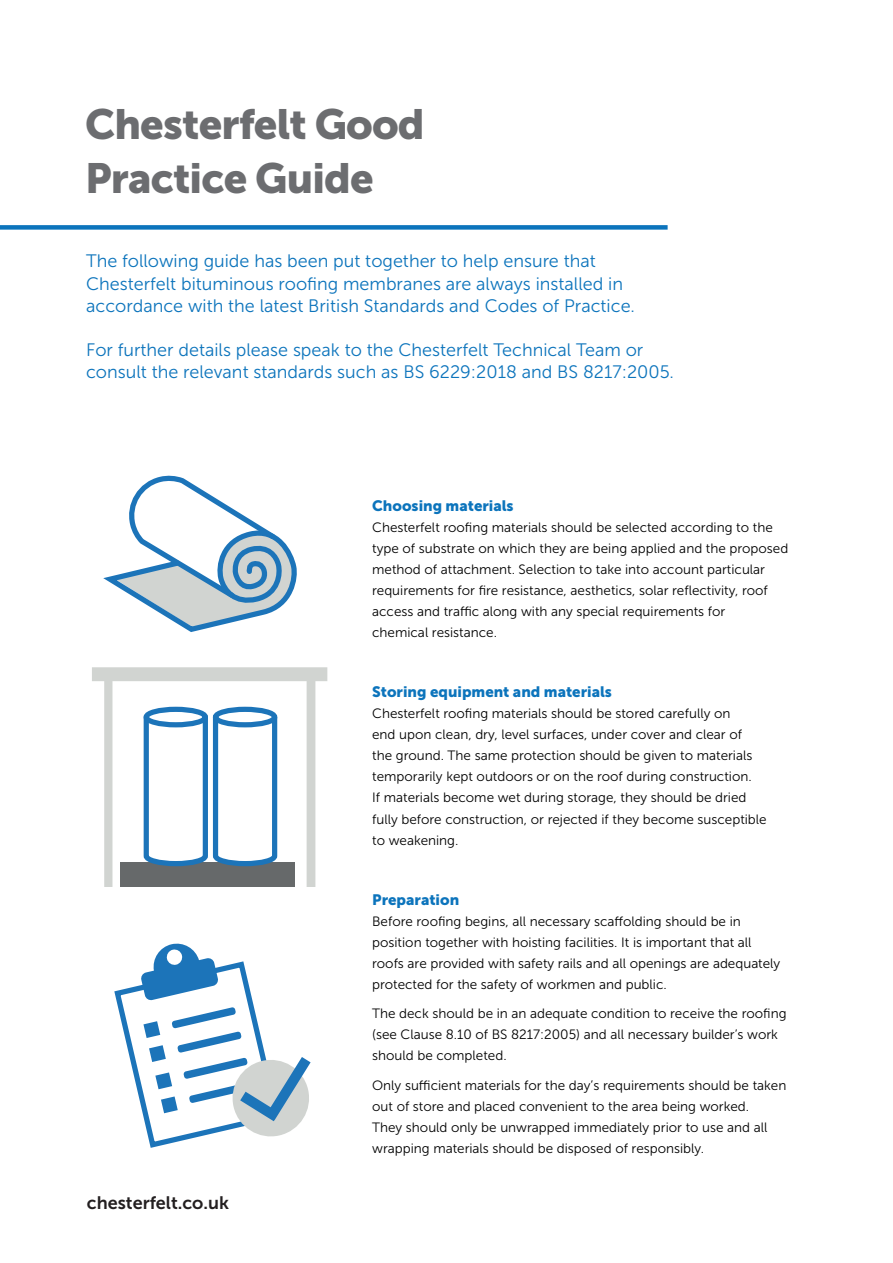
<style>
.page{position:relative;width:893px;height:1263px;background:#fff}
.page>*{position:absolute;margin:0;border:0;box-sizing:border-box;transform-origin:0 0}
.t1{font:42px/54px "Museo Sans 900";letter-spacing:-.02em;color:#6c6d70}
.t2{font:18px/22.4px "Museo Sans 300";color:#0c74bc}
.t3{font:18px "Museo Sans 700";color:#231f20}
.t4{font:15px "Museo Sans 900";color:#0c74bc}
.t5{font:13.5px/21px "Museo Sans 300";color:#000}
</style>
<div class="page">
<div style="left:0;top:225px;width:668px;height:5px;background:#0c74bc"></div>
<svg style="left:103px;top:475px;width:194px;height:157px"></svg>
<svg style="left:92px;top:667px;width:235px;height:220px"></svg>
<div style="left:120px;top:862px;width:175px;height:25px;background:#66696a"></div>
<div style="left:144px;top:707px;width:64px;height:20px;border:5px solid #1c74b9;border-radius:50%"></div>
<div style="left:213px;top:707px;width:64px;height:20px;border:5px solid #1c74b9;border-radius:50%"></div>
<svg style="left:141px;top:712px;width:139px;height:155px"></svg>
<svg style="left:114px;top:943px;width:197px;height:205px"></svg>
<h1 class="t1" style="left:85px;top:97px;width:341px">Chesterfelt Good<br>Practice Guide</h1>
<h2 class="t2" style="left:86px;top:250px;width:550px">The following guide has been put together to help ensure that<br>Chesterfelt bituminous roofing membranes are always installed in accordance with the latest British Standards and Codes of Practice.</h2>
<h2 class="t2" style="left:86px;top:339px;width:589px">For further details please speak to the Chesterfelt Technical Team or consult the relevant standards such as BS 6229:2018 and BS 8217:2005.</h2>
<p class="t4" style="left:372px;top:497px;width:143px">Choosing materials</p>
<p class="t5" style="left:372px;top:517px;width:418px">Chesterfelt roofing materials should be selected according to the type of substrate on which they are being applied and the proposed method of attachment. Selection to take into account particular requirements for fire resistance, aesthetics, solar reflectivity, roof access and traffic along with any special requirements for<br>chemical resistance.</p>
<p class="t4" style="left:372px;top:684px;width:241px">Storing equipment and materials</p>
<p class="t5" style="left:372px;top:703px;width:396px">Chesterfelt roofing materials should be stored carefully on<br>end upon clean, dry, level surfaces, under cover and clear of<br>the ground. The same protection should be given to materials temporarily kept outdoors or on the roof during construction.<br>If materials become wet during storage, they should be dried fully before construction, or rejected if they become susceptible to weakening.</p>
<h2 class="t3" style="left:87px;top:1193px;width:144px">chesterfelt.co.uk</h2>
<p class="t4" style="left:372px;top:891px;width:89px">Preparation</p>
<p class="t5" style="left:372px;top:911px;width:410px">Before roofing begins, all necessary scaffolding should be in position together with hoisting facilities. It is important that all roofs are provided with safety rails and all openings are adequately protected for the safety of workmen and public.</p>
<p class="t5" style="left:372px;top:1003px;width:416px">The deck should be in an adequate condition to receive the roofing (see Clause 8.10 of BS 8217:2005) and all necessary builder’s work should be completed.</p>
<p class="t5" style="left:372px;top:1075px;width:416px">Only sufficient materials for the day’s requirements should be taken out of store and placed convenient to the area being worked.<br>They should only be unwrapped immediately prior to use and all wrapping materials should be disposed of responsibly.</p>
</div>
